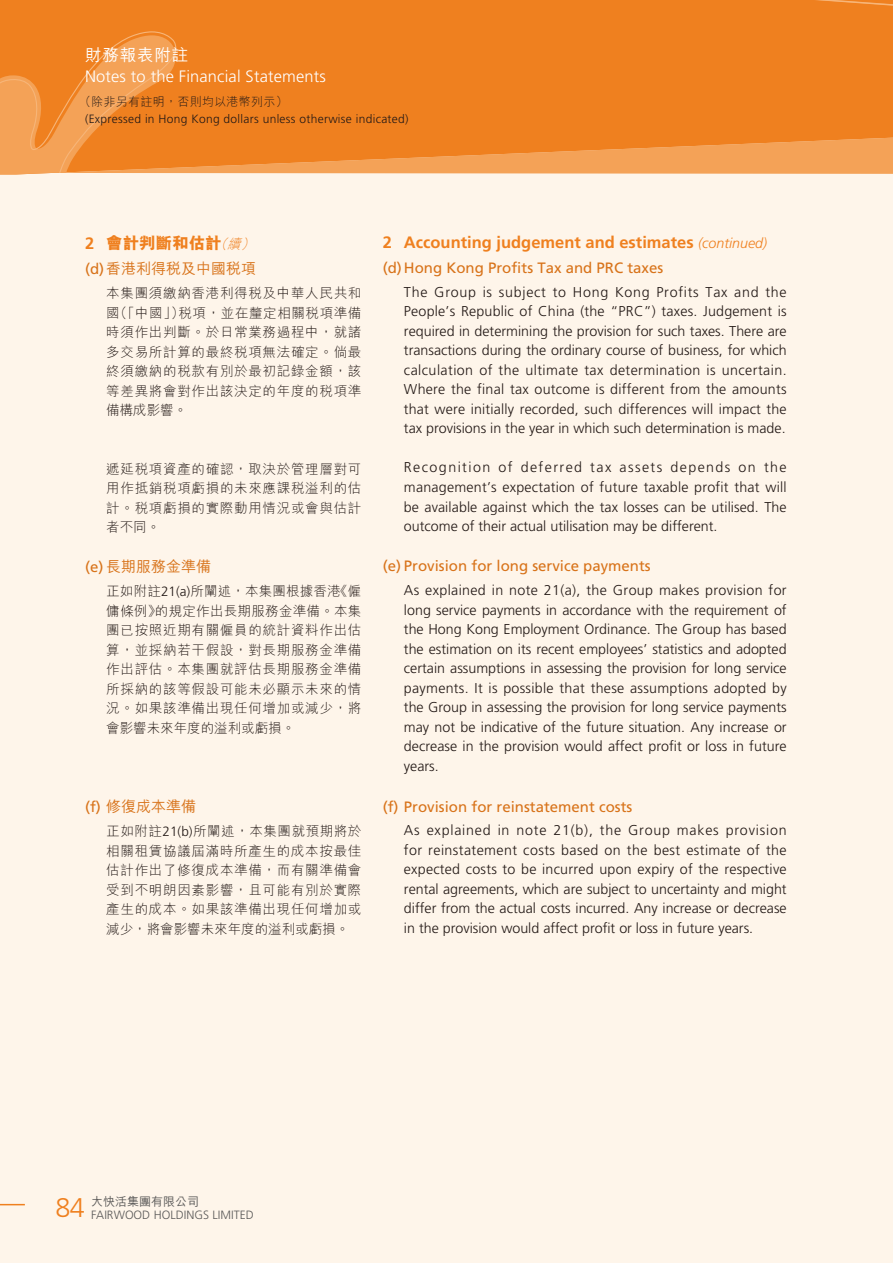
<style>
.page{position:relative;width:893px;height:1263px;background:#fef5ea}
.page>*{position:absolute;margin:0;border:0;box-sizing:border-box;transform-origin:0 0}
.t1{font:300 27px "Frutiger LT Std";color:#ef801f}
.t2{font:700 16.5px "Frutiger LT Std";color:#ef801f}
.t3{font:300 16.5px "Frutiger LT Std";letter-spacing:.01em;color:#fff}
.t4{font:16.5px "M Hei HK Xbold E Ten B5 H";color:#ef801f}
.t5{font:16.5px "M Hei HK Medium E Ten B5 H";letter-spacing:.05em;color:#fff}
.t6{font:15px "Frutiger LT Std";color:#d8731a}
.t7{font:15px "M Hei HK Medium E Ten B5 H";color:#d8731a}
.t8{font:300 14.25px/19.5px "Frutiger LT Std";color:#231916;text-align:justify}
.t9{font:13.5px/19.5px "M Hei HK Light E Ten B5 H";letter-spacing:.055em;color:#231916;text-align:justify}
.t10{font:300 12px "Frutiger LT Std";letter-spacing:.025em;color:#231916}
.t11{font:300 12px "Frutiger LT Std";color:#595857}
.t12{font:12px "M Hei HK Light E Ten B5 H";letter-spacing:.025em;color:#231916}
.t13{font:12px "M Hei HK Medium E Ten B5 H";color:#595857}
.s1{font-family:"Frutiger LT Std";font-weight:700}
.s2{font-family:"M Hei HK Light E Ten B5 H";font-style:italic;font-size:13.5px}
.s3{font-family:"Frutiger LT Std"}
.s4{font-family:"Frutiger LT Std";font-weight:300}
.s5{font-weight:300;font-style:italic;font-size:14.25px}
</style>
<div class="page">
<svg style="left:0;top:0;width:893px;height:174px;background:#ef8324"></svg>
<svg style="left:630px;top:0;width:66px;height:173px;background:#ef8527"></svg>
<svg style="left:696px;top:0;width:197px;height:173px;background:#ef8629"></svg>
<svg style="left:0;top:31px;width:181px;height:143px;background:#f18f39"></svg>
<svg style="left:0;top:1204px;width:25px;height:1px"></svg>
<p class="t5" style="left:85px;top:48px;width:105px">財務報表附註</p>
<p class="t3" style="left:85px;top:68px;width:242px">Notes to the Financial Statements</p>
<p class="t12" style="left:79px;top:97px;width:210px">（除非另有註明，否則均以港幣列示）</p>
<p class="t10" style="left:85px;top:113px;width:325px">(Expressed in Hong Kong dollars unless otherwise indicated)</p>
<p class="t4" style="left:85px;top:236px;width:174px"><span class="s1">2</span> 會計判斷和估計<span class="s2">（續）</span></p>
<p class="t7" style="left:85px;top:263px;width:173px"><span class="s3">(d)</span> 香港利得稅及中國稅項</p>
<p class="t9" style="left:106px;top:285px;width:257px">本集團須繳納香港利得稅及中華人民共和國（「中國」）稅項，並在釐定相關稅項準備時須作出判斷。於日常業務過程中，就諸多交易所計算的最終稅項無法確定。倘最終須繳納的稅款有別於最初記錄金額，該等差異將會對作出該決定的年度的稅項準備構成影響。</p>
<p class="t9" style="left:106px;top:460px;width:257px">遞延稅項資產的確認，取決於管理層對可用作抵銷稅項虧損的未來應課稅溢利的估計。稅項虧損的實際動用情況或會與估計者不同。</p>
<p class="t7" style="left:85px;top:561px;width:128px"><span class="s3">(e)</span> 長期服務金準備</p>
<p class="t9" style="left:106px;top:583px;width:257px">正如附註<span class="s4">21(a)</span>所闡述，本集團根據香港《僱傭條例》的規定作出長期服務金準備。本集團已按照近期有關僱員的統計資料作出估算，並採納若干假設，對長期服務金準備作出評估。本集團就評估長期服務金準備所採納的該等假設可能未必顯示未來的情況。如果該準備出現任何增加或減少，將會影響未來年度的溢利或虧損。</p>
<p class="t7" style="left:85px;top:801px;width:113px"><span class="s3">(f)</span> 修復成本準備</p>
<p class="t9" style="left:106px;top:823px;width:257px">正如附註<span class="s4">21(b)</span>所闡述，本集團就預期將於相關租賃協議屆滿時所產生的成本按最佳估計作出了修復成本準備，而有關準備會受到不明朗因素影響，且可能有別於實際產生的成本。如果該準備出現任何增加或減少，將會影響未來年度的溢利或虧損。</p>
<p class="t2" style="left:383px;top:234px;width:386px">2 Accounting judgement and estimates <span class="s5">(continued)</span></p>
<p class="t6" style="left:383px;top:261px;width:282px">(d) Hong Kong Profits Tax and PRC taxes</p>
<p class="t8" style="left:404px;top:283px;width:384px">The Group is subject to Hong Kong Profits Tax and the People’s Republic of China (the “PRC”) taxes. Judgement is required in determining the provision for such taxes. There are transactions during the ordinary course of business, for which calculation of the ultimate tax determination is uncertain.<br>Where the final tax outcome is different from the amounts that were initially recorded, such differences will impact the tax provisions in the year in which such determination is made.</p>
<p class="t8" style="left:404px;top:459px;width:384px">Recognition of deferred tax assets depends on the management’s expectation of future taxable profit that will be available against which the tax losses can be utilised. The outcome of their actual utilisation may be different.</p>
<p class="t6" style="left:383px;top:559px;width:269px">(e) Provision for long service payments</p>
<p class="t8" style="left:404px;top:581px;width:384px">As explained in note 21(a), the Group makes provision for long service payments in accordance with the requirement of the Hong Kong Employment Ordinance. The Group has based the estimation on its recent employees’ statistics and adopted certain assumptions in assessing the provision for long service payments. It is possible that these assumptions adopted by the Group in assessing the provision for long service payments may not be indicative of the future situation. Any increase or decrease in the provision would affect profit or loss in future years.</p>
<p class="t6" style="left:383px;top:799px;width:251px">(f) Provision for reinstatement costs</p>
<p class="t8" style="left:404px;top:821px;width:384px">As explained in note 21(b), the Group makes provision for reinstatement costs based on the best estimate of the expected costs to be incurred upon expiry of the respective rental agreements, which are subject to uncertainty and might differ from the actual costs incurred. Any increase or decrease in the provision would affect profit or loss in future years.</p>
<h1 class="t1" style="left:56px;top:1195px;width:31px">84</h1>
<p class="t13" style="left:91px;top:1196px;width:110px">大快活集團有限公司</p>
<p class="t11" style="left:91px;top:1209px;width:164px">FAIRWOOD HOLDINGS LIMITED</p>
</div>
